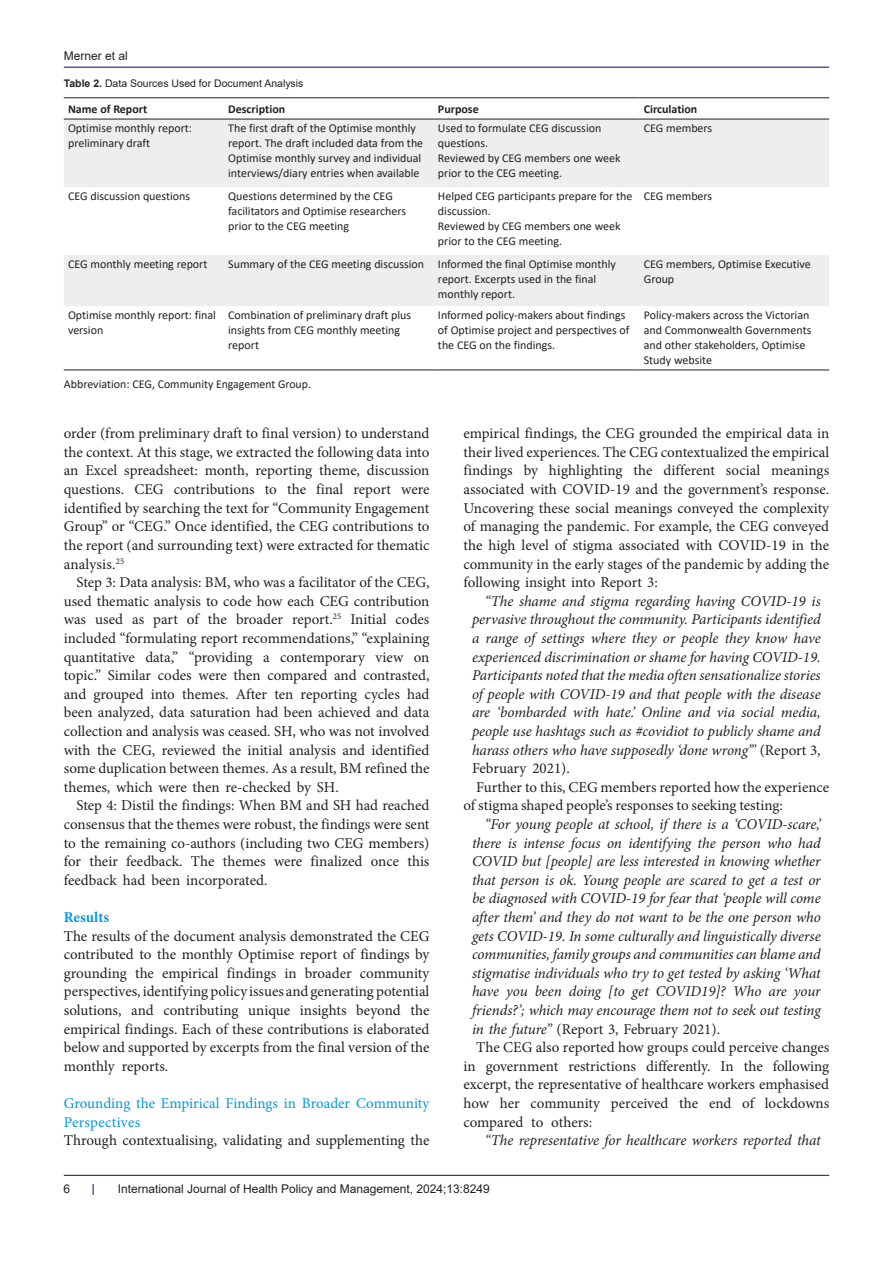
<style>
.page{position:relative;width:893px;height:1263px;background:#fff}
.page>*{position:absolute;margin:0;border:0;box-sizing:border-box;transform-origin:0 0}
.Normal__Web{font:15px/18.6px "Minion Pro";color:#231f20;text-align:justify}
.t1{font:italic 15px/18.6px "Minion Pro";letter-spacing:-.01em;color:#231f20;text-align:justify}
.Normal__Web-2{font:15px/18.6px "Minion Pro";color:#0099e5}
.Normal__Web-3{font:700 15px "Minion Pro";color:#0099e5}
.Normal__Web-4{font:12px/15px "Calibri";color:#231f20}
.t2{font:12px "Arial";color:#231f20}
.t3{font:700 12px "Calibri";color:#231f20}
.t4{font:10.5px "Arial";color:#231f20}
.s1{font-weight:700}
.s2{font-style:normal}
</style>
<div class="page">
<hr style="left:64px;top:67px;width:765px;height:1px;background:#190066">
<hr style="left:64px;top:1175px;width:765px;height:1px;background:#190066">
<svg style="left:64px;top:120px;width:765px;height:186px;fill:#eee"></svg>
<hr style="left:64px;top:97px;width:160px;height:1px;background:#231f20">
<hr style="left:224px;top:97px;width:210px;height:1px;background:#231f20">
<hr style="left:434px;top:97px;width:205px;height:1px;background:#231f20">
<hr style="left:639px;top:97px;width:190px;height:1px;background:#231f20">
<hr style="left:64px;top:119px;width:160px;height:1px;background:#231f20">
<hr style="left:224px;top:119px;width:210px;height:1px;background:#231f20">
<hr style="left:434px;top:119px;width:205px;height:1px;background:#231f20">
<hr style="left:639px;top:119px;width:190px;height:1px;background:#231f20">
<hr style="left:64px;top:370px;width:160px;height:1px;background:#231f20">
<hr style="left:224px;top:370px;width:210px;height:1px;background:#231f20">
<hr style="left:434px;top:370px;width:205px;height:1px;background:#231f20">
<hr style="left:639px;top:370px;width:190px;height:1px;background:#231f20">
<p class="t2" style="left:64px;top:48px;width:66px">Merner et al</p>
<p class="t4" style="left:64px;top:76px;width:241px"><span class="s1">Table 2.</span> Data Sources Used for Document Analysis</p>
<p class="t3" style="left:68px;top:100px;width:81px">Name of Report</p>
<p class="t3" style="left:228px;top:100px;width:59px">Description</p>
<p class="t3" style="left:438px;top:100px;width:42px">Purpose</p>
<p class="t3" style="left:644px;top:100px;width:55px">Circulation</p>
<p class="Normal__Web-4" style="left:68px;top:121px;width:126px">Optimise monthly report: preliminary draft</p>
<p class="Normal__Web-4" style="left:228px;top:121px;width:197px">The first draft of the Optimise monthly report. The draft included data from the Optimise monthly survey and individual interviews/diary entries when available</p>
<p class="Normal__Web-4" style="left:438px;top:121px;width:165px">Used to formulate CEG discussion questions.</p>
<p class="Normal__Web-4" style="left:644px;top:121px;width:70px">CEG members</p>
<p class="Normal__Web-4" style="left:438px;top:151px;width:184px">Reviewed by CEG members one week prior to the CEG meeting.</p>
<p class="Normal__Web-4" style="left:68px;top:189px;width:124px">CEG discussion questions</p>
<p class="Normal__Web-4" style="left:228px;top:189px;width:179px">Questions determined by the CEG facilitators and Optimise researchers prior to the CEG meeting</p>
<p class="Normal__Web-4" style="left:438px;top:189px;width:196px">Helped CEG participants prepare for the discussion.</p>
<p class="Normal__Web-4" style="left:438px;top:219px;width:184px">Reviewed by CEG members one week prior to the CEG meeting.</p>
<p class="Normal__Web-4" style="left:644px;top:189px;width:70px">CEG members</p>
<p class="Normal__Web-4" style="left:68px;top:257px;width:141px">CEG monthly meeting report</p>
<p class="Normal__Web-4" style="left:228px;top:257px;width:198px">Summary of the CEG meeting discussion</p>
<p class="Normal__Web-4" style="left:438px;top:257px;width:179px">Informed the final Optimise monthly report. Excerpts used in the final monthly report.</p>
<p class="Normal__Web-4" style="left:644px;top:257px;width:169px">CEG members, Optimise Executive<br>Group</p>
<p class="Normal__Web-4" style="left:68px;top:308px;width:149px">Optimise monthly report: final version</p>
<p class="Normal__Web-4" style="left:228px;top:308px;width:185px">Combination of preliminary draft plus insights from CEG monthly meeting report</p>
<p class="Normal__Web-4" style="left:438px;top:308px;width:193px">Informed policy-makers about findings of Optimise project and perspectives of the CEG on the findings.</p>
<p class="Normal__Web-4" style="left:644px;top:308px;width:169px">Policy-makers across the Victorian and Commonwealth Governments and other stakeholders, Optimise<br>Study website</p>
<p class="Normal__Web-4" style="left:64px;top:376px;width:249px">Abbreviation: CEG, Community Engagement Group.</p>
<p class="Normal__Web" style="left:64px;top:424px;width:367px">order (from preliminary draft to final version) to understand the context. At this stage, we extracted the following data into an Excel spreadsheet: month, reporting theme, discussion questions. CEG contributions to the final report were identified by searching the text for “Community Engagement Group” or “CEG.” Once identified, the CEG contributions to the report (and surrounding text) were extracted for thematic analysis.<sup>25</sup></p>
<p class="Normal__Web" style="left:64px;top:573px;width:367px;text-indent:13px">Step 3: Data analysis: BM, who was a facilitator of the CEG, used thematic analysis to code how each CEG contribution was used as part of the broader report.<sup>25</sup> Initial codes included “formulating report recommendations,” “explaining quantitative data,” “providing a contemporary view on topic.” Similar codes were then compared and contrasted, and grouped into themes. After ten reporting cycles had been analyzed, data saturation had been achieved and data collection and analysis was ceased. SH, who was not involved with the CEG, reviewed the initial analysis and identified some duplication between themes. As a result, BM refined the themes, which were then re-checked by SH.</p>
<p class="Normal__Web" style="left:64px;top:796px;width:367px;text-indent:13px">Step 4: Distil the findings: When BM and SH had reached consensus that the themes were robust, the findings were sent to the remaining co-authors (including two CEG members) for their feedback. The themes were finalized once this feedback had been incorporated.</p>
<p class="Normal__Web-3" style="left:64px;top:906px;width:47px">Results</p>
<p class="Normal__Web" style="left:64px;top:926px;width:367px">The results of the document analysis demonstrated the CEG contributed to the monthly Optimise report of findings by grounding the empirical findings in broader community perspectives, identifying policy issues and generating potential solutions, and contributing unique insights beyond the empirical findings. Each of these contributions is elaborated below and supported by excerpts from the final version of the monthly reports.</p>
<p class="Normal__Web-2" style="left:64px;top:1094px;width:367px">Grounding the Empirical Findings in Broader Community<br>Perspectives</p>
<p class="Normal__Web" style="left:64px;top:1131px;width:367px">Through contextualising, validating and supplementing the</p>
<p class="Normal__Web" style="left:463px;top:424px;width:367px">empirical findings, the CEG grounded the empirical data in their lived experiences. The CEG contextualized the empirical findings by highlighting the different social meanings associated with COVID-19 and the government’s response.<br>Uncovering these social meanings conveyed the complexity of managing the pandemic. For example, the CEG conveyed the high level of stigma associated with COVID-19 in the community in the early stages of the pandemic by adding the following insight into Report 3:</p>
<p class="t1" style="left:472px;top:592px;width:350px;text-indent:13px">“The shame and stigma regarding having COVID-19 is pervasive throughout the community. Participants identified a range of settings where they or people they know have experienced discrimination or shame for having COVID-19.<br>Participants noted that the media often sensationalize stories of people with COVID-19 and that people with the disease are ‘bombarded with hate.’ Online and via social media, people use hashtags such as #covidiot to publicly shame and harass others who have supposedly ‘done wrong’” <span class="s2">(Report 3, February 2021).</span></p>
<p class="Normal__Web" style="left:463px;top:778px;width:367px;text-indent:13px">Further to this, CEG members reported how the experience of stigma shaped people’s responses to seeking testing:</p>
<p class="t1" style="left:472px;top:815px;width:350px;text-indent:13px">“For young people at school, if there is a ‘COVID-scare,’ there is intense focus on identifying the person who had COVID but [people] are less interested in knowing whether that person is ok. Young people are scared to get a test or be diagnosed with COVID-19 for fear that ‘people will come after them’ and they do not want to be the one person who gets COVID-19. In some culturally and linguistically diverse communities, family groups and communities can blame and stigmatise individuals who try to get tested by asking ‘What have you been doing [to get COVID19]? Who are your friends?’; which may encourage them not to seek out testing in the future” <span class="s2">(Report 3, February 2021).</span></p>
<p class="Normal__Web" style="left:463px;top:1038px;width:367px;text-indent:13px">The CEG also reported how groups could perceive changes in government restrictions differently. In the following excerpt, the representative of healthcare workers emphasised how her community perceived the end of lockdowns compared to others:</p>
<p class="t1" style="left:485px;top:1131px;width:337px">“The representative for healthcare workers reported that</p>
<p class="t2" style="left:64px;top:1180px;width:8px">6</p>
<p class="t2" style="left:118px;top:1180px;width:374px">International Journal of Health Policy and Management, 2024;13:8249</p>
</div>
